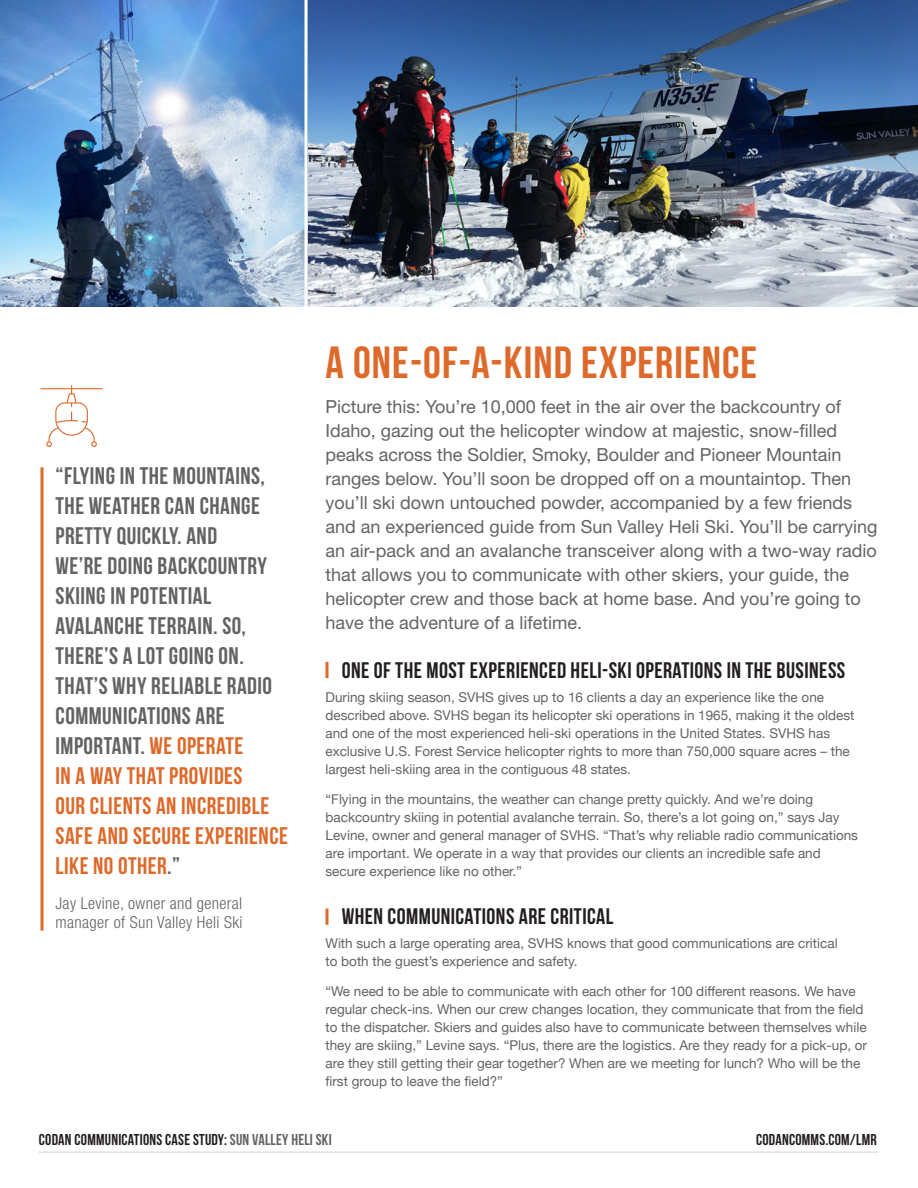
<style>
.page{position:relative;width:918px;height:1188px;background:#fff}
.page>*{position:absolute;margin:0;border:0;box-sizing:border-box;transform-origin:0 0}
.t1{font:700 45px "Bebas Neue";letter-spacing:.025em;color:#dd692a}
.t2{font:700 24px/30px "Bebas Neue";letter-spacing:.02em;color:#636366}
.t3{font:700 22.5px "Bebas Neue";letter-spacing:.02em;color:#231f20}
.t4{font:18px/24px "Helvetica Neue LT Std";color:#636366}
.t5{font:300 condensed 16.5px/19.5px "Helvetica Neue LT Std";letter-spacing:.02em;color:#636366}
.t6{font:700 15.75px "Bebas Neue";letter-spacing:.015em;color:#231f20}
.t7{font:13.5px/18px "Helvetica Neue";color:#636366}
.s1{color:#dd692a}
.s2{color:#636366}
</style>
<div class="page">
<img style="left:0;top:0;width:918px;height:306px">
<svg style="left:326px;top:662px;width:2px;height:16px"></svg>
<hr style="left:39px;top:1152px;width:840px;height:1px;background:#d1d2d4">
<svg style="left:40px;top:467px;width:4px;height:464px;background:#e58e5f"></svg>
<svg style="left:304px;top:0;width:4px;height:307px"></svg>
<svg style="left:326px;top:909px;width:2px;height:16px"></svg>
<svg style="left:40px;top:385px;width:63px;height:62px"></svg>
<p class="t2" style="left:56px;top:461px;width:234px">“FLYING IN THE MOUNTAINS,<br>THE WEATHER CAN CHANGE<br>PRETTY QUICKLY. AND<br>WE’RE DOING BACKCOUNTRY<br>SKIING IN POTENTIAL<br>AVALANCHE TERRAIN. SO,<br>THERE’S A LOT GOING ON.<br>THAT’S WHY RELIABLE RADIO<br>COMMUNICATIONS ARE<br>IMPORTANT. <span class="s1">WE OPERATE<br>IN A WAY THAT PROVIDES<br>OUR CLIENTS AN INCREDIBLE<br>SAFE AND SECURE EXPERIENCE<br>LIKE NO OTHER</span>.”</p>
<p class="t5" style="left:56px;top:893px;width:188px">Jay Levine, owner and general manager of Sun Valley Heli Ski</p>
<p class="t1" style="left:326px;top:338px;width:433px">A ONE-OF-A-KIND EXPERIENCE</p>
<p class="t4" style="left:326px;top:394px;width:554px">Picture this: You’re 10,000 feet in the air over the backcountry of Idaho, gazing out the helicopter window at majestic, snow-filled peaks across the Soldier, Smoky, Boulder and Pioneer Mountain ranges below. You’ll soon be dropped off on a mountaintop. Then you’ll ski down untouched powder, accompanied by a few friends and an experienced guide from Sun Valley Heli Ski. You’ll be carrying an air-pack and an avalanche transceiver along with a two-way radio that allows you to communicate with other skiers, your guide, the helicopter crew and those back at home base. And you’re going to have the adventure of a lifetime.</p>
<p class="t3" style="left:342px;top:658px;width:505px">ONE OF THE MOST EXPERIENCED HELI-SKI OPERATIONS IN THE BUSINESS</p>
<p class="t7" style="left:326px;top:689px;width:530px">During skiing season, SVHS gives up to 16 clients a day an experience like the one described above. SVHS began its helicopter ski operations in 1965, making it the oldest and one of the most experienced heli-ski operations in the United States. SVHS has exclusive U.S. Forest Service helicopter rights to more than 750,000 square acres – the largest heli-skiing area in the contiguous 48 states.</p>
<p class="t7" style="left:326px;top:791px;width:534px">“Flying in the mountains, the weather can change pretty quickly. And we’re doing backcountry skiing in potential avalanche terrain. So, there’s a lot going on,” says Jay Levine, owner and general manager of SVHS. “That’s why reliable radio communications are important. We operate in a way that provides our clients an incredible safe and secure experience like no other.”</p>
<p class="t3" style="left:342px;top:904px;width:273px">WHEN COMMUNICATIONS ARE CRITICAL</p>
<p class="t7" style="left:326px;top:935px;width:514px">With such a large operating area, SVHS knows that good communications are critical to both the guest’s experience and safety.</p>
<p class="t7" style="left:326px;top:983px;width:543px">“We need to be able to communicate with each other for 100 different reasons. We have regular check-ins. When our crew changes location, they communicate that from the field to the dispatcher. Skiers and guides also have to communicate between themselves while they are skiing,” Levine says. “Plus, there are the logistics. Are they ready for a pick-up, or are they still getting their gear together? When are we meeting for lunch? Who will be the first group to leave the field?”</p>
<p class="t6" style="left:39px;top:1131px;width:294px">CODAN COMMUNICATIONS CASE STUDY: <span class="s2">SUN VALLEY HELI SKI</span></p>
<p class="t6" style="left:756px;top:1131px;width:122px">CODANCOMMS.COM/LMR</p>
</div>
